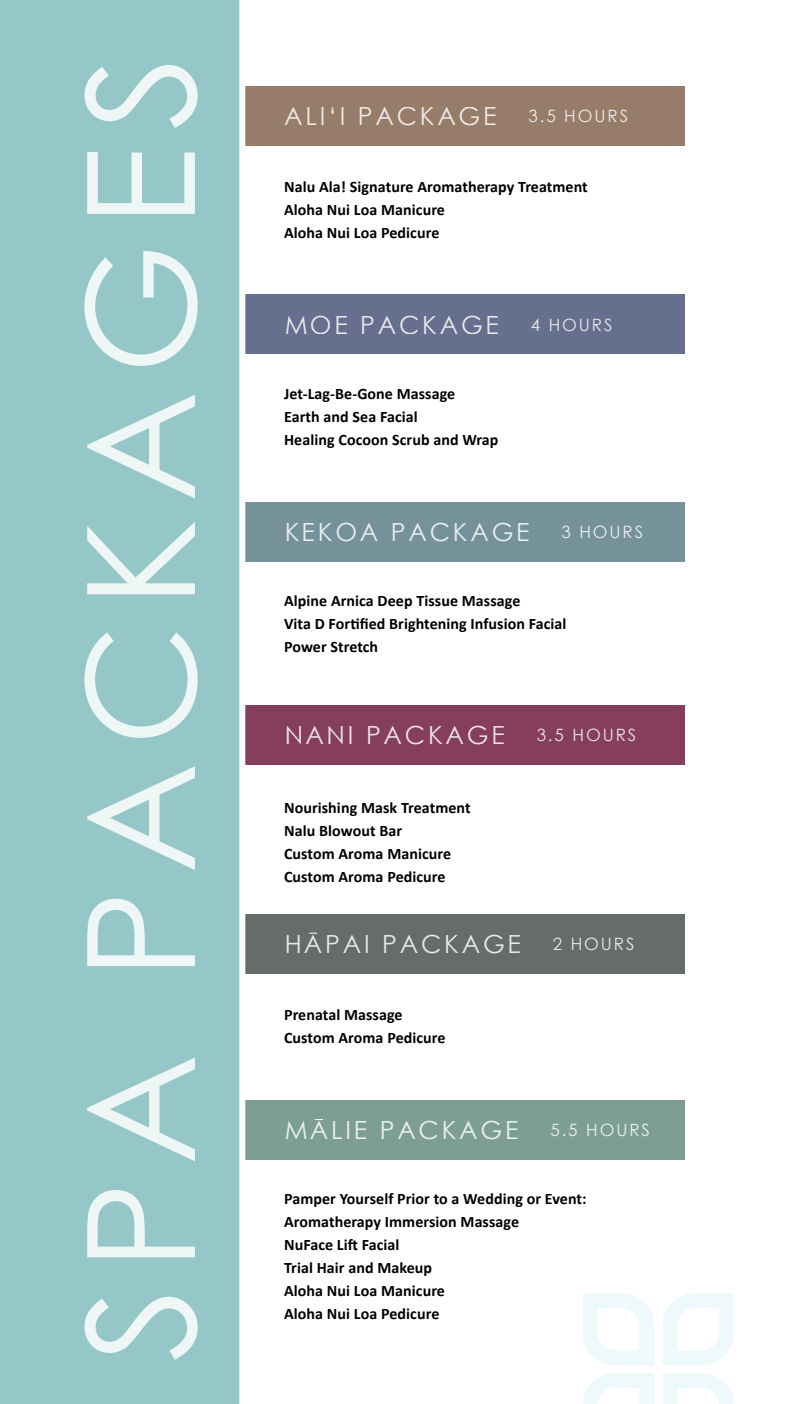
<style>
.page{position:relative;width:790px;height:1404px;background:#fff}
.page>*{position:absolute;margin:0;border:0;box-sizing:border-box;transform-origin:0 0}
.t1{font:150px "Century Gothic";letter-spacing:.11em;color:#fff}
.t2{font:25px "Century Gothic";letter-spacing:.11em;color:#fff}
.t3{font:17px "Century Gothic";letter-spacing:.11em;color:#fff}
.t4{font:700 16px/23px "Calibri";letter-spacing:.005em;color:#000}
</style>
<div class="page">
<div style="left:212px;top:86px;width:472px;height:60px;background:#977c69"></div>
<div style="left:212px;top:294px;width:472px;height:60px;background:#666f8d"></div>
<div style="left:212px;top:502px;width:472px;height:59px;background:#759199"></div>
<div style="left:212px;top:705px;width:472px;height:60px;background:#853f5c"></div>
<div style="left:212px;top:914px;width:472px;height:60px;background:#666d69"></div>
<div style="left:212px;top:1100px;width:472px;height:60px;background:#7c9e93"></div>
<div style="left:0;top:0;width:245px;height:1404px;background:#96c7c8"></div>
<svg style="left:583px;top:1373px;width:71px;height:31px"></svg>
<svg style="left:583px;top:1293px;width:71px;height:72px"></svg>
<svg style="left:662px;top:1293px;width:72px;height:72px"></svg>
<svg style="left:662px;top:1373px;width:72px;height:31px"></svg>
<h1 class="t1" style="left:36px;top:1362px;width:1308px;rotate:-90deg">SPA PACKAGES</h1>
<h2 class="t2" style="left:284px;top:99px;width:214px">ALI‘I PACKAGE</h2>
<p class="t3" style="left:528px;top:104px;width:101px">3.5 HOURS</p>
<p class="t4" style="left:284px;top:174px;width:305px">Nalu Ala! Signature Aromatherapy Treatment<br>Aloha Nui Loa Manicure<br>Aloha Nui Loa Pedicure</p>
<h2 class="t2" style="left:284px;top:307px;width:216px">MOE PACKAGE</h2>
<p class="t3" style="left:531px;top:313px;width:83px">4 HOURS</p>
<p class="t4" style="left:284px;top:381px;width:216px">Jet-Lag-Be-Gone Massage<br>Earth and Sea Facial<br>Healing Cocoon Scrub and Wrap</p>
<h2 class="t2" style="left:284px;top:514px;width:247px">KEKOA PACKAGE</h2>
<p class="t3" style="left:561px;top:520px;width:83px">3 HOURS</p>
<p class="t4" style="left:284px;top:588px;width:284px">Alpine Arnica Deep Tissue Massage<br>Vita D Fortified Brightening Infusion Facial<br>Power Stretch</p>
<h2 class="t2" style="left:284px;top:717px;width:222px">NANI PACKAGE</h2>
<p class="t3" style="left:537px;top:723px;width:101px">3.5 HOURS</p>
<p class="t4" style="left:284px;top:795px;width:188px">Nourishing Mask Treatment<br>Nalu Blowout Bar<br>Custom Aroma Manicure<br>Custom Aroma Pedicure</p>
<h2 class="t2" style="left:284px;top:927px;width:238px">HAPAI PACKAGE</h2>
<p class="t3" style="left:553px;top:932px;width:83px">2 HOURS</p>
<p class="t4" style="left:284px;top:1002px;width:163px">Prenatal Massage<br>Custom Aroma Pedicure</p>
<h2 class="t2" style="left:284px;top:1113px;width:236px">MALIE PACKAGE</h2>
<p class="t3" style="left:550px;top:1118px;width:101px">5.5 HOURS</p>
<p class="t4" style="left:284px;top:1186px;width:304px">Pamper Yourself Prior to a Wedding or Event:<br>Aromatherapy Immersion Massage<br>NuFace Lift Facial<br>Trial Hair and Makeup<br>Aloha Nui Loa Manicure<br>Aloha Nui Loa Pedicure</p>
</div>
